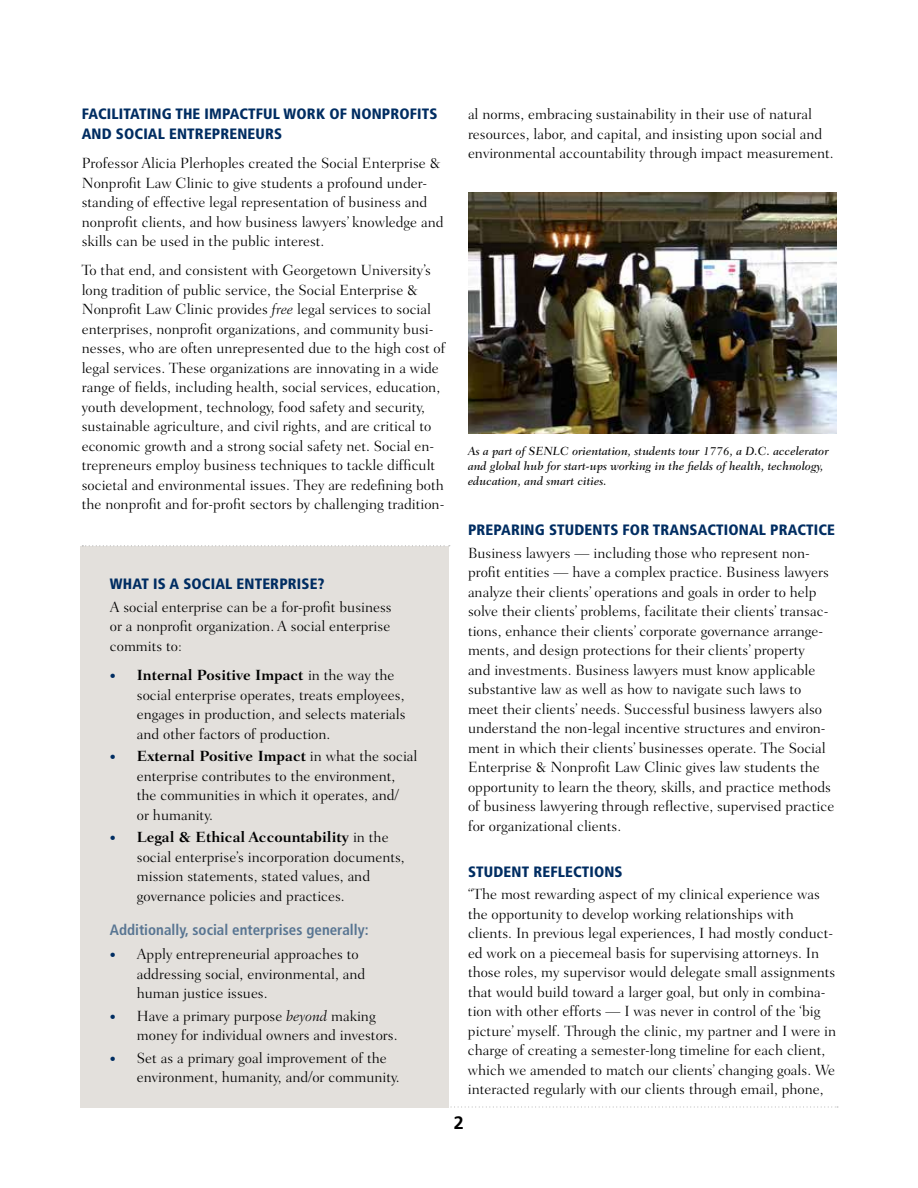
<style>
.page{position:relative;width:918px;height:1188px;background:#fff}
.page>*{position:absolute;margin:0;border:0;box-sizing:border-box;transform-origin:0 0}
.t1{font:700 18px "Frutiger";color:#000}
.t2{font:300 15px/19.5px "Fairfield LH";color:#000}
.t3{font:900 condensed 15px/19.5px "Frutiger";letter-spacing:.01em;color:#002d62}
.t4{font:700 condensed 15px "Frutiger";color:#587592}
.t5{font:italic 500 12px/15px "Fairfield LH";color:#000}
.s1{font-style:italic}
.s2{font-size:12px;color:#002d62}
.s3{font-weight:700}
</style>
<div class="page">
<svg style="left:81px;top:1106px;width:757px;height:2px"></svg>
<div style="left:80px;top:546px;width:369px;height:561px;background:#e3e0dc"></div>
<img style="left:468px;top:193px;width:369px;height:241px">
<svg style="left:82px;top:545px;width:368px;height:1px"></svg>
<p class="t3" style="left:82px;top:104px;width:357px">FACILITATING THE IMPACTFUL WORK OF NONPROFITS<br>AND SOCIAL ENTREPRENEURS</p>
<p class="t2" style="left:82px;top:153px;width:363px">Professor Alicia Plerhoples created the Social Enterprise &amp; Nonprofit Law Clinic to give students a profound under&shy;standing of effective legal representation of business and nonprofit clients, and how business lawyers’ knowledge and skills can be used in the public interest.</p>
<p class="t2" style="left:82px;top:261px;width:365px">To that end, and consistent with Georgetown University’s long tradition of public service, the Social Enterprise &amp; Nonprofit Law Clinic provides <span class="s1">free</span> legal services to social enterprises, nonprofit organizations, and community busi&shy;nesses, who are often unrepresented due to the high cost of legal services. These organizations are innovating in a wide range of fields, including health, social services, education, youth development, technology, food safety and security, sustainable agriculture, and civil rights, and are critical to economic growth and a strong social safety net. Social en&shy;trepreneurs employ business techniques to tackle difficult societal and environmental issues. They are redefining both the nonprofit and for-profit sectors by challenging tradition-</p>
<p class="t3" style="left:110px;top:574px;width:216px">WHAT IS A SOCIAL ENTERPRISE?</p>
<p class="t2" style="left:110px;top:597px;width:283px;text-align:justify">A social enterprise can be a for-profit business or a nonprofit organization. A social enterprise commits to:</p>
<p class="t2" style="left:137px;top:666px;width:270px;text-indent:-27px"><span class="s2">•</span> <span class="s3">Internal Positive Impact</span> in the way the social enterprise operates, treats employees, engages in production, and selects materials and other factors of production.</p>
<p class="t2" style="left:137px;top:747px;width:282px;text-indent:-27px"><span class="s2">•</span> <span class="s3">External Positive Impact</span> in what the social enterprise contributes to the environment, the communities in which it operates, and/<br>or humanity.</p>
<p class="t2" style="left:137px;top:828px;width:269px;text-indent:-27px"><span class="s2">•</span> <span class="s3">Legal &amp; Ethical Accountability</span> in the social enterprise’s incorporation documents, mission statements, stated values, and governance policies and practices.</p>
<p class="t4" style="left:110px;top:921px;width:260px">Additionally, social enterprises generally:</p>
<p class="t2" style="left:137px;top:945px;width:230px;text-indent:-27px"><span class="s2">•</span> Apply entrepreneurial approaches to addressing social, environmental, and human justice issues.</p>
<p class="t2" style="left:137px;top:1006px;width:262px;text-indent:-27px"><span class="s2">•</span> Have a primary purpose <span class="s1">beyond</span> making money for individual owners and investors.</p>
<p class="t2" style="left:137px;top:1048px;width:264px;text-indent:-27px"><span class="s2">•</span> Set as a primary goal improvement of the environment, humanity, and/or community.</p>
<p class="t2" style="left:468px;top:105px;width:367px">al norms, embracing sustainability in their use of natural resources, labor, and capital, and insisting upon social and environmental accountability through impact measurement.</p>
<p class="t5" style="left:468px;top:444px;width:362px">As a part of SENLC orientation, students tour 1776, a D.C. accelerator and global hub for start-ups working in the fields of health, technology, education, and smart cities.</p>
<p class="t3" style="left:468px;top:521px;width:369px">PREPARING STUDENTS FOR TRANSACTIONAL PRACTICE</p>
<p class="t2" style="left:468px;top:543px;width:368px">Business lawyers — including those who represent non&shy;profit entities — have a complex practice. Business lawyers analyze their clients’ operations and goals in order to help solve their clients’ problems, facilitate their clients’ transac&shy;tions, enhance their clients’ corporate governance arrange&shy;ments, and design protections for their clients’ property<br>and investments. Business lawyers must know applicable substantive law as well as how to navigate such laws to meet their clients’ needs. Successful business lawyers also understand the non-legal incentive structures and environ&shy;ment in which their clients’ businesses operate. The Social Enterprise &amp; Nonprofit Law Clinic gives law students the opportunity to learn the theory, skills, and practice methods of business lawyering through reflective, supervised practice for organizational clients.</p>
<p class="t3" style="left:468px;top:862px;width:156px">STUDENT REFLECTIONS</p>
<p class="t2" style="left:468px;top:885px;width:370px">“The most rewarding aspect of my clinical experience was the opportunity to develop working relationships with clients. In previous legal experiences, I had mostly conduct&shy;ed work on a piecemeal basis for supervising attorneys. In those roles, my supervisor would delegate small assignments that would build toward a larger goal, but only in combina&shy;tion with other efforts — I was never in control of the ‘big picture’ myself. Through the clinic, my partner and I were in charge of creating a semester-long timeline for each client, which we amended to match our clients’ changing goals. We interacted regularly with our clients through email, phone,</p>
<p class="t1" style="left:454px;top:1112px;width:12px">2</p>
</div>
